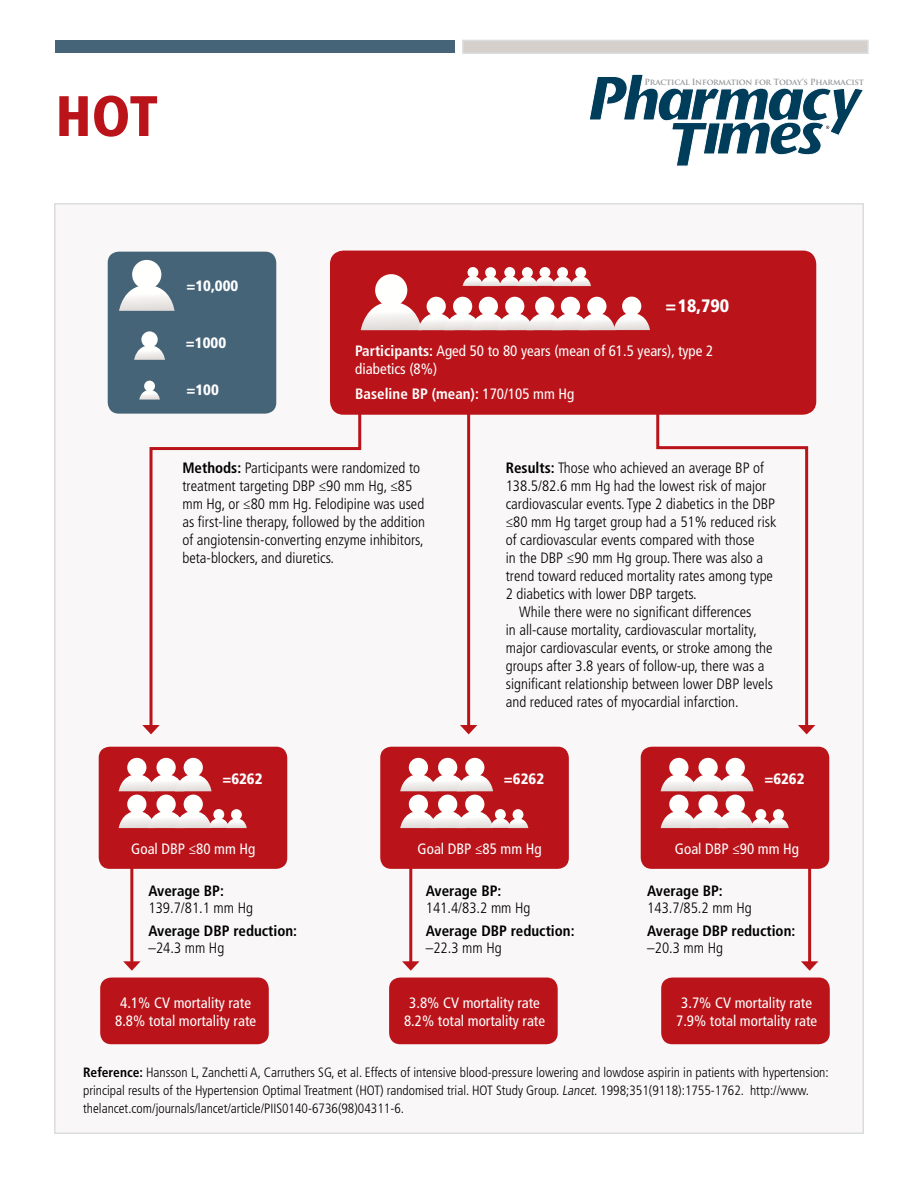
<style>
.page{position:relative;width:918px;height:1188px;background:#fff}
.page>*{position:absolute;margin:0;border:0;box-sizing:border-box;transform-origin:0 0}
.t1{font:900 condensed 57px "Frutiger LT Std";color:#ba141a}
.t2{font:900 condensed 18px "Frutiger LT Std";color:#fff}
.t3{font:300 condensed 15px/18px "Frutiger LT Std";color:#000}
.t4{font:condensed 15px/18px "Frutiger LT Std";color:#fff;text-align:center}
.t5{font:700 condensed 15px "Frutiger LT Std";color:#000}
.t6{font:900 condensed 15px "Frutiger LT Std";color:#fff}
.t7{font:700 condensed 15px "Frutiger LT Std";color:#fff}
.t8{font:300 condensed 13.5px/18px "Frutiger LT Std";color:#000}
.t9{font:700 8.25px "Trajan Pro";letter-spacing:-.02em;color:#939598}
.s1{font-weight:700}
.s2{font-weight:400}
</style>
<div class="page">
<div style="left:54px;top:203px;width:810px;height:931px;background:#f9f7f7;border:2px solid #dcddde"></div>
<hr style="left:808px;top:864px;width:3px;height:100px;background:#ba141a">
<svg style="left:801px;top:961px;width:17px;height:10px"></svg>
<hr style="left:409px;top:864px;width:3px;height:100px;background:#ba141a">
<svg style="left:402px;top:961px;width:18px;height:10px"></svg>
<hr style="left:130px;top:864px;width:3px;height:100px;background:#ba141a">
<svg style="left:123px;top:961px;width:18px;height:10px"></svg>
<svg style="left:149px;top:388px;width:213px;height:337px"></svg>
<svg style="left:142px;top:725px;width:18px;height:9px"></svg>
<svg style="left:656px;top:414px;width:153px;height:311px"></svg>
<svg style="left:798px;top:725px;width:17px;height:9px"></svg>
<div style="left:462px;top:40px;width:407px;height:14px;background:#d5d0cc;border:2px solid #dcddde"></div>
<div style="left:56px;top:40px;width:399px;height:13px;background:#466478"></div>
<div style="left:99px;top:747px;width:188px;height:122px;background:#ba141a;border-radius:11px"></div>
<div style="left:380px;top:747px;width:189px;height:122px;background:#ba141a;border-radius:11px"></div>
<div style="left:641px;top:747px;width:188px;height:122px;background:#ba141a;border-radius:11px"></div>
<div style="left:100px;top:978px;width:169px;height:66px;background:#ba141a;border-radius:11px"></div>
<div style="left:389px;top:978px;width:169px;height:66px;background:#ba141a;border-radius:11px"></div>
<div style="left:661px;top:978px;width:169px;height:66px;background:#ba141a;border-radius:11px"></div>
<div style="left:330px;top:251px;width:486px;height:164px;background:#ba141a;border-radius:14px"></div>
<hr style="left:467px;top:410px;width:3px;height:318px;background:#ba141a">
<svg style="left:460px;top:725px;width:17px;height:9px"></svg>
<div style="left:375px;top:274px;width:32px;height:32px;background:#fffffe;border-radius:16px"></div>
<svg style="left:427px;top:297px;width:19px;height:19px"></svg>
<svg style="left:453px;top:297px;width:19px;height:19px"></svg>
<svg style="left:479px;top:297px;width:19px;height:19px"></svg>
<svg style="left:505px;top:297px;width:19px;height:19px"></svg>
<svg style="left:535px;top:297px;width:19px;height:19px"></svg>
<svg style="left:561px;top:297px;width:19px;height:19px"></svg>
<svg style="left:587px;top:297px;width:20px;height:19px"></svg>
<div style="left:108px;top:252px;width:168px;height:162px;background:#466478;border-radius:11px"></div>
<div style="left:132px;top:260px;width:29px;height:29px;background:#fffffe;border-radius:15px"></div>
<svg style="left:119px;top:285px;width:56px;height:26px"></svg>
<svg style="left:141px;top:331px;width:17px;height:17px"></svg>
<svg style="left:134px;top:345px;width:31px;height:15px"></svg>
<svg style="left:139px;top:381px;width:21px;height:19px"></svg>
<svg style="left:622px;top:297px;width:19px;height:19px"></svg>
<svg style="left:361px;top:302px;width:289px;height:28px"></svg>
<svg style="left:463px;top:267px;width:128px;height:19px"></svg>
<div style="left:127px;top:795px;width:19px;height:19px;background:#fffffe;border-radius:10px"></div>
<div style="left:409px;top:795px;width:19px;height:19px;background:#fffffe;border-radius:10px"></div>
<div style="left:669px;top:795px;width:19px;height:19px;background:#fffffe;border-radius:10px"></div>
<div style="left:157px;top:795px;width:19px;height:19px;background:#fffffe;border-radius:10px"></div>
<div style="left:438px;top:795px;width:19px;height:19px;background:#fffffe;border-radius:10px"></div>
<div style="left:699px;top:795px;width:19px;height:19px;background:#fffffe;border-radius:10px"></div>
<div style="left:184px;top:795px;width:19px;height:19px;background:#fffffe;border-radius:10px"></div>
<div style="left:465px;top:795px;width:19px;height:19px;background:#fffffe;border-radius:10px"></div>
<div style="left:726px;top:795px;width:19px;height:19px;background:#fffffe;border-radius:10px"></div>
<div style="left:127px;top:758px;width:19px;height:19px;background:#fffffe;border-radius:10px"></div>
<div style="left:157px;top:758px;width:19px;height:19px;background:#fffffe;border-radius:10px"></div>
<div style="left:184px;top:758px;width:19px;height:19px;background:#fffffe;border-radius:10px"></div>
<svg style="left:119px;top:774px;width:93px;height:17px"></svg>
<div style="left:409px;top:758px;width:19px;height:19px;background:#fffffe;border-radius:10px"></div>
<div style="left:438px;top:758px;width:19px;height:19px;background:#fffffe;border-radius:10px"></div>
<div style="left:465px;top:758px;width:19px;height:19px;background:#fffffe;border-radius:10px"></div>
<svg style="left:400px;top:774px;width:93px;height:17px"></svg>
<div style="left:669px;top:758px;width:19px;height:19px;background:#fffffe;border-radius:10px"></div>
<div style="left:699px;top:758px;width:19px;height:19px;background:#fffffe;border-radius:10px"></div>
<div style="left:726px;top:758px;width:19px;height:19px;background:#fffffe;border-radius:10px"></div>
<svg style="left:661px;top:774px;width:93px;height:17px"></svg>
<svg style="left:119px;top:809px;width:128px;height:19px"></svg>
<svg style="left:400px;top:809px;width:128px;height:19px"></svg>
<svg style="left:661px;top:809px;width:128px;height:19px"></svg>
<svg style="left:589px;top:74px;width:274px;height:92px"></svg>
<h1 class="t1" style="left:56px;top:82px;width:104px">HOT</h1>
<p class="t9" style="left:645px;top:77px;width:221px">Practical Information for Today’s Pharmacist</p>
<p class="t6" style="left:186px;top:276px;width:53px">=10,000</p>
<p class="t6" style="left:186px;top:334px;width:42px">=1000</p>
<p class="t6" style="left:186px;top:381px;width:34px">=100</p>
<p class="t2" style="left:665px;top:295px;width:65px">=18,790</p>
<p class="t4" style="left:355px;top:342px;width:360px;text-align:left"><span class="s1">Participants:</span> Aged 50 to 80 years (mean of 61.5 years), type 2 diabetics (8%)</p>
<p class="t7" style="left:355px;top:385px;width:221px">Baseline BP (mean): <span class="s2">170/105 mm Hg</span></p>
<p class="t3" style="left:182px;top:459px;width:244px"><span class="s1">Methods:</span> Participants were randomized to treatment targeting DBP ≤90 mm Hg, ≤85 mm Hg, or ≤80 mm Hg. Felodipine was used as first-line therapy, followed by the addition of angiotensin-converting enzyme inhibitors, beta-blockers, and diuretics.</p>
<p class="t3" style="left:506px;top:459px;width:260px"><span class="s1">Results:</span> Those who achieved an average BP of</p>
<p class="t3" style="left:506px;top:477px;width:262px">138.5/82.6 mm Hg had the lowest risk of major</p>
<p class="t3" style="left:506px;top:495px;width:271px">cardiovascular events. Type 2 diabetics in the DBP</p>
<p class="t3" style="left:506px;top:513px;width:272px">≤80 mm Hg target group had a 51% reduced risk</p>
<p class="t3" style="left:506px;top:531px;width:250px">of cardiovascular events compared with those</p>
<p class="t3" style="left:506px;top:549px;width:259px">in the DBP ≤90 mm Hg group. There was also a</p>
<p class="t3" style="left:506px;top:567px;width:269px">trend toward reduced mortality rates among type</p>
<p class="t3" style="left:506px;top:585px;width:193px">2 diabetics with lower DBP targets.</p>
<p class="t3" style="left:519px;top:603px;width:234px">While there were no significant differences</p>
<p class="t3" style="left:506px;top:621px;width:253px">in all-cause mortality, cardiovascular mortality,</p>
<p class="t3" style="left:506px;top:639px;width:268px">major cardiovascular events, or stroke among the</p>
<p class="t3" style="left:506px;top:657px;width:260px">groups after 3.8 years of follow-up, there was a</p>
<p class="t3" style="left:506px;top:675px;width:269px">significant relationship between lower DBP levels</p>
<p class="t3" style="left:506px;top:693px;width:235px">and reduced rates of myocardial infarction.</p>
<p class="t6" style="left:222px;top:769px;width:42px">=6262</p>
<p class="t6" style="left:504px;top:769px;width:42px">=6262</p>
<p class="t6" style="left:764px;top:769px;width:42px">=6262</p>
<p class="t4" style="left:131px;top:839px;width:126px">Goal DBP ≤80 mm Hg</p>
<p class="t5" style="left:149px;top:882px;width:77px">Average BP:</p>
<p class="t3" style="left:149px;top:899px;width:106px">139.7/81.1 mm Hg</p>
<p class="t5" style="left:149px;top:922px;width:150px">Average DBP reduction:</p>
<p class="t3" style="left:149px;top:939px;width:77px">–24.3 mm Hg</p>
<p class="t4" style="left:418px;top:839px;width:126px">Goal DBP ≤85 mm Hg</p>
<p class="t4" style="left:675px;top:839px;width:126px">Goal DBP ≤90 mm Hg</p>
<p class="t5" style="left:426px;top:882px;width:77px">Average BP:</p>
<p class="t3" style="left:426px;top:899px;width:106px">141.4/83.2 mm Hg</p>
<p class="t5" style="left:426px;top:922px;width:150px">Average DBP reduction:</p>
<p class="t3" style="left:426px;top:939px;width:77px">–22.3 mm Hg</p>
<p class="t5" style="left:647px;top:882px;width:77px">Average BP:</p>
<p class="t3" style="left:647px;top:899px;width:106px">143.7/85.2 mm Hg</p>
<p class="t5" style="left:647px;top:922px;width:150px">Average DBP reduction:</p>
<p class="t3" style="left:647px;top:939px;width:77px">–20.3 mm Hg</p>
<p class="t4" style="left:115px;top:993px;width:142px">4.1% CV mortality rate<br>8.8% total mortality rate</p>
<p class="t4" style="left:404px;top:993px;width:142px">3.8% CV mortality rate<br>8.2% total mortality rate</p>
<p class="t4" style="left:676px;top:993px;width:142px">3.7% CV mortality rate<br>7.9% total mortality rate</p>
<p class="t8" style="left:83px;top:1064px;width:747px"><span class="s1">Reference:</span> Hansson L, Zanchetti A, Carruthers SG, et al. Effects of intensive blood-pressure lowering and lowdose aspirin in patients with hypertension: principal results of the Hypertension Optimal Treatment (HOT) randomised trial. HOT Study Group. Lancet. 1998;351(9118):1755-1762. http://www. thelancet.com/journals/lancet/article/PIIS0140-6736(98)04311-6.</p>
</div>
